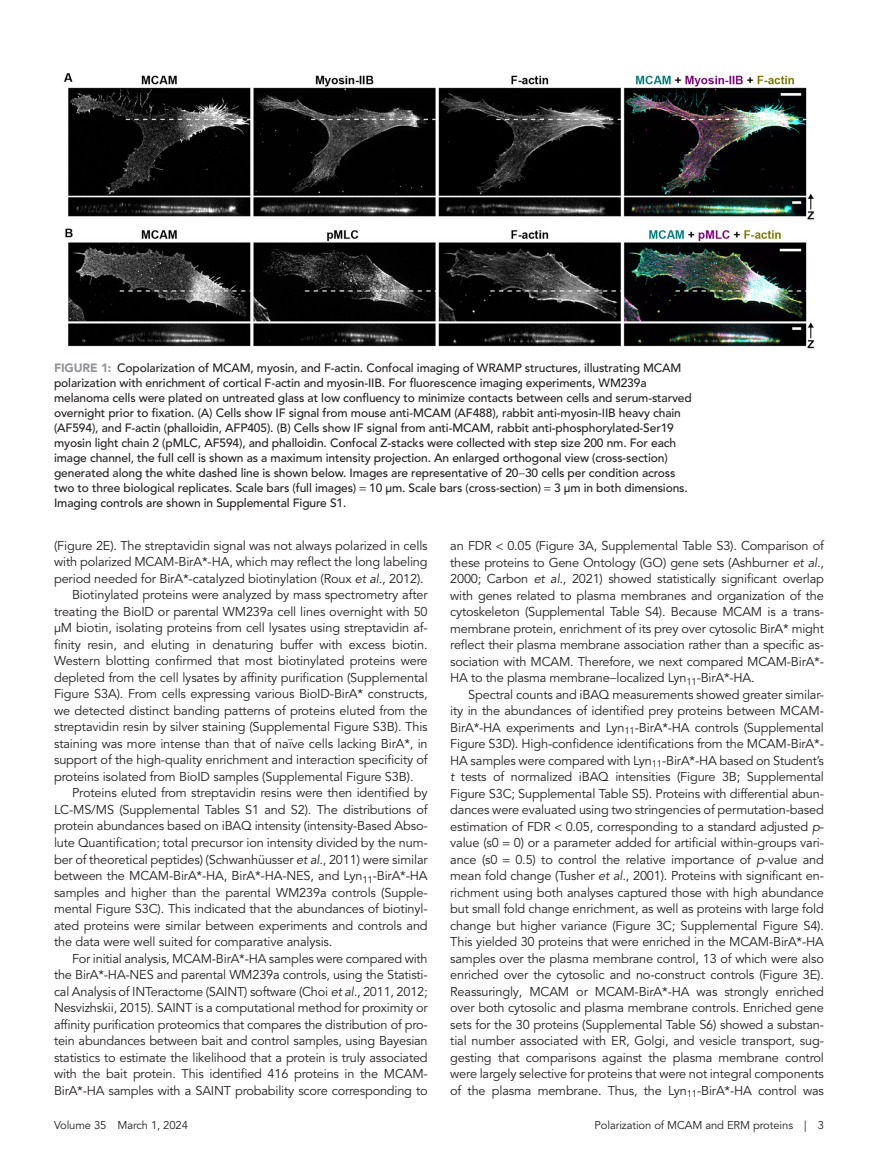
<style>
.page{position:relative;width:878px;height:1175px;background:#fff}
.page>*{position:absolute;margin:0;border:0;box-sizing:border-box;transform-origin:0 0}
.Para{font:12.75px/16.5px "Avenir LT Pro";letter-spacing:-.015em;color:#231f20;text-align:justify}
.FigCaption_35_5p{font:500 12px/15px "Avenir LT Pro";letter-spacing:-.01em;color:#231f20}
.Running_Author{font:11.25px "Avenir LT Pro";letter-spacing:-.01em;color:#231f20}
.s1{font-weight:900;color:#939598}
.s2{font-style:italic}
</style>
<div class="page">
<img style="left:64px;top:73px;width:750px;height:276px">
<p class="FigCaption_35_5p" style="left:54px;top:360px;width:639px"><span class="s1">FIGURE 1:</span> Copolarization of MCAM, myosin, and F-actin. Confocal imaging of WRAMP structures, illustrating MCAM polarization with enrichment of cortical F-actin and myosin-IIB. For fluorescence imaging experiments, WM239a melanoma cells were plated on untreated glass at low confluency to minimize contacts between cells and serum-starved overnight prior to fixation. (A) Cells show IF signal from mouse anti-MCAM (AF488), rabbit anti-myosin-IIB heavy chain (AF594), and F-actin (phalloidin, AFP405). (B) Cells show IF signal from anti-MCAM, rabbit anti-phosphorylated-Ser19 myosin light chain 2 (pMLC, AF594), and phalloidin. Confocal Z-stacks were collected with step size 200 nm. For each image channel, the full cell is shown as a maximum intensity projection. An enlarged orthogonal view (cross-section) generated along the white dashed line is shown below. Images are representative of 20−30 cells per condition across two to three biological replicates. Scale bars (full images) 10 μm. Scale bars (cross-section) 3 μm in both dimensions.<br>Imaging controls are shown in Supplemental Figure S1.</p>
<p class="Para" style="left:54px;top:537px;width:375px">(Figure 2E). The streptavidin signal was not always polarized in cells with polarized MCAM-BirA*-HA, which may reflect the long labeling period needed for BirA*-catalyzed biotinylation (Roux <span class="s2">et al.</span>, 2012).</p>
<p class="Para" style="left:54px;top:587px;width:375px;text-indent:18px">Biotinylated proteins were analyzed by mass spectrometry after treating the BioID or parental WM239a cell lines overnight with 50 µM biotin, isolating proteins from cell lysates using streptavidin af&shy;finity resin, and eluting in denaturing buffer with excess biotin.<br>Western blotting confirmed that most biotinylated proteins were depleted from the cell lysates by affinity purification (Supplemental Figure S3A). From cells expressing various BioID-BirA* constructs, we detected distinct banding patterns of proteins eluted from the streptavidin resin by silver staining (Supplemental Figure S3B). This staining was more intense than that of naïve cells lacking BirA*, in support of the high-quality enrichment and interaction specificity of proteins isolated from BioID samples (Supplemental Figure S3B).</p>
<p class="Para" style="left:54px;top:785px;width:375px;text-indent:18px">Proteins eluted from streptavidin resins were then identified by LC-MS/MS (Supplemental Tables S1 and S2). The distributions of protein abundances based on iBAQ intensity (intensity-Based Abso&shy;lute Quantification; total precursor ion intensity divided by the num&shy;ber of theoretical peptides) (Schwanhüusser <span class="s2">et al.</span>, 2011) were similar between the MCAM-BirA*-HA, BirA*-HA-NES, and Lyn<sub>11</sub>-BirA*-HA samples and higher than the parental WM239a controls (Supple&shy;mental Figure S3C). This indicated that the abundances of biotinyl&shy;ated proteins were similar between experiments and controls and the data were well suited for comparative analysis.</p>
<p class="Para" style="left:54px;top:950px;width:375px;text-indent:18px">For initial analysis, MCAM-BirA*-HA samples were compared with the BirA*-HA-NES and parental WM239a controls, using the Statisti&shy;cal Analysis of INTeractome (SAINT) software (Choi <span class="s2">et al.</span>, 2011, 2012; Nesvizhskii, 2015). SAINT is a computational method for proximity or affinity purification proteomics that compares the distribution of pro&shy;tein abundances between bait and control samples, using Bayesian statistics to estimate the likelihood that a protein is truly associated with the bait protein. This identified 416 proteins in the MCAM-BirA*-HA samples with a SAINT probability score corresponding to</p>
<p class="Para" style="left:450px;top:537px;width:375px">an FDR 0.05 (Figure 3A, Supplemental Table S3). Comparison of these proteins to Gene Ontology (GO) gene sets (Ashburner <span class="s2">et al.</span>, 2000; Carbon <span class="s2">et al.</span>, 2021) showed statistically significant overlap with genes related to plasma membranes and organization of the cytoskeleton (Supplemental Table S4). Because MCAM is a trans&shy;membrane protein, enrichment of its prey over cytosolic BirA* might reflect their plasma membrane association rather than a specific as&shy;sociation with MCAM. Therefore, we next compared MCAM-BirA*- HA to the plasma membrane−localized Lyn<sub>11</sub>-BirA*-HA.</p>
<p class="Para" style="left:450px;top:686px;width:375px;text-indent:18px">Spectral counts and iBAQ measurements showed greater similar&shy;ity in the abundances of identified prey proteins between MCAM-BirA*-HA experiments and Lyn<sub>11</sub>-BirA*-HA controls (Supplemental Figure S3D). High-confidence identifications from the MCAM-BirA*- HA samples were compared with Lyn<sub>11</sub>-BirA*-HA based on Student’s <span class="s2">t</span> tests of normalized iBAQ intensities (Figure 3B; Supplemental Figure S3C; Supplemental Table S5). Proteins with differential abun&shy;dances were evaluated using two stringencies of permutation-based estimation of FDR 0.05, corresponding to a standard adjusted <span class="s2">p&shy;</span>value (s0 0) or a parameter added for artificial within-groups vari&shy;ance (s0</p>
<p class="Para" style="left:450px;top:851px;width:375px;text-indent:65px">0.5) to control the relative importance of <span class="s2">p</span>-value and mean fold change (Tusher <span class="s2">et al.</span>, 2001). Proteins with significant en&shy;richment using both analyses captured those with high abundance but small fold change enrichment, as well as proteins with large fold change but higher variance (Figure 3C; Supplemental Figure S4).<br>This yielded 30 proteins that were enriched in the MCAM-BirA*-HA samples over the plasma membrane control, 13 of which were also enriched over the cytosolic and no-construct controls (Figure 3E).<br>Reassuringly, MCAM or MCAM-BirA*-HA was strongly enriched over both cytosolic and plasma membrane controls. Enriched gene sets for the 30 proteins (Supplemental Table S6) showed a substan&shy;tial number associated with ER, Golgi, and vesicle transport, sug&shy;gesting that comparisons against the plasma membrane control were largely selective for proteins that were not integral components of the plasma membrane. Thus, the Lyn<sub>11</sub>-BirA*-HA control was</p>
<p class="Running_Author" style="left:54px;top:1118px;width:135px">Volume 35 March 1, 2024</p>
<p class="Running_Author" style="left:594px;top:1118px;width:231px">Polarization of MCAM and ERM proteins | 3</p>
</div>
